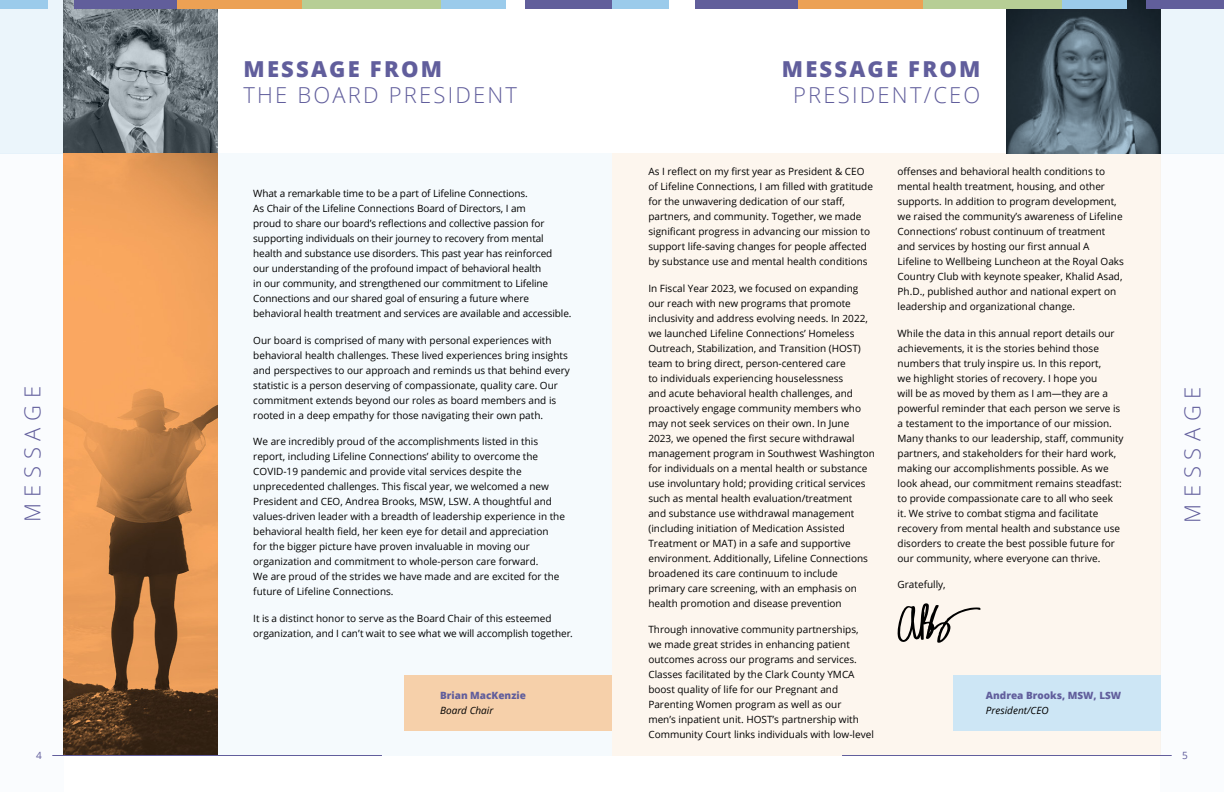
<style>
.page{position:relative;width:1224px;height:792px;background:#fff}
.page>*{position:absolute;margin:0;border:0;box-sizing:border-box;transform-origin:0 0}
.t1{font:300 22px "Open Sans";letter-spacing:.1em;color:#615e9c}
.t2{font:800 22px "Open Sans";letter-spacing:.1em;color:#615e9c}
.t3{font:300 22px "Open Sans";letter-spacing:.3em;color:#615e9c}
.t4{font:10px/15px "Open Sans";color:#000}
.t5{font:800 10px "Open Sans";color:#615e9c}
.t6{font:italic 10px "Open Sans";color:#000}
.t7{font:10px "Open Sans";color:#615e9c}
</style>
<div class="page">
<div style="left:612px;top:153px;width:548px;height:603px;background:#fdf6ee"></div>
<div style="left:217px;top:153px;width:395px;height:603px;background:#f5fafd"></div>
<div style="left:0;top:0;width:217px;height:153px;background:#ebf5fb"></div>
<div style="left:0;top:153px;width:64px;height:639px;background:#fafcfe"></div>
<div style="left:1007px;top:0;width:217px;height:153px;background:#ebf5fb"></div>
<div style="left:1160px;top:153px;width:64px;height:639px;background:#fafcfe"></div>
<img style="left:64px;top:0;width:153px;height:153px">
<svg style="left:64px;top:153px;width:153px;height:602px;background:#c5844b"></svg>
<div style="left:953px;top:675px;width:207px;height:55px;background:#cde6f5"></div>
<div style="left:405px;top:675px;width:207px;height:55px;background:#f6d0aa"></div>
<div style="left:526px;top:0;width:86px;height:9px;background:#615e9b"></div>
<div style="left:0;top:0;width:47px;height:9px;background:#9bcbeb"></div>
<div style="left:441px;top:0;width:65px;height:9px;background:#9bcbeb"></div>
<div style="left:302px;top:0;width:139px;height:9px;background:#b7ce95"></div>
<div style="left:177px;top:0;width:125px;height:9px;background:#eca154"></div>
<div style="left:74px;top:0;width:103px;height:9px;background:#615e9b"></div>
<svg style="left:897px;top:603px;width:84px;height:40px"></svg>
<svg style="left:1007px;top:0;width:153px;height:153px;background:#43545f"></svg>
<div style="left:1147px;top:0;width:77px;height:9px;background:#615e9b"></div>
<div style="left:612px;top:0;width:56px;height:9px;background:#9bcbeb"></div>
<div style="left:1062px;top:0;width:65px;height:9px;background:#9bcbeb"></div>
<div style="left:923px;top:0;width:139px;height:9px;background:#b7ce95"></div>
<div style="left:798px;top:0;width:125px;height:9px;background:#eca154"></div>
<div style="left:695px;top:0;width:103px;height:9px;background:#615e9b"></div>
<hr style="left:52px;top:755px;width:330px;height:1px;background:#615e9c">
<hr style="left:842px;top:755px;width:330px;height:1px;background:#615e9c">
<h1 class="t3" style="left:17px;top:522px;width:137px;rotate:-90deg">MESSAGE</h1>
<h1 class="t2" style="left:244px;top:52px;width:200px">MESSAGE FROM</h1>
<h1 class="t1" style="left:244px;top:79px;width:275px">THE BOARD PRESIDENT</h1>
<p class="t4" style="left:253px;top:186px;width:320px">What a remarkable time to be a part of Lifeline Connections.<br>As Chair of the Lifeline Connections Board of Directors, I am<br>proud to share our board’s reflections and collective passion for supporting individuals on their journey to recovery from mental health and substance use disorders. This past year has reinforced<br>our understanding of the profound impact of behavioral health<br>in our community, and strengthened our commitment to Lifeline Connections and our shared goal of ensuring a future where behavioral health treatment and services are available and accessible.</p>
<p class="t4" style="left:253px;top:332px;width:318px">Our board is comprised of many with personal experiences with behavioral health challenges. These lived experiences bring insights and perspectives to our approach and reminds us that behind every statistic is a person deserving of compassionate, quality care. Our commitment extends beyond our roles as board members and is rooted in a deep empathy for those navigating their own path.</p>
<p class="t4" style="left:253px;top:434px;width:313px">We are incredibly proud of the accomplishments listed in this report, including Lifeline Connections’ ability to overcome the COVID-19 pandemic and provide vital services despite the unprecedented challenges. This fiscal year, we welcomed a new President and CEO, Andrea Brooks, MSW, LSW. A thoughtful and values-driven leader with a breadth of leadership experience in the behavioral health field, her keen eye for detail and appreciation<br>for the bigger picture have proven invaluable in moving our organization and commitment to whole-person care forward.<br>We are proud of the strides we have made and are excited for the future of Lifeline Connections.</p>
<p class="t4" style="left:253px;top:610px;width:321px">It is a distinct honor to serve as the Board Chair of this esteemed organization, and I can’t wait to see what we will accomplish together.</p>
<p class="t5" style="left:440px;top:688px;width:87px">Brian MacKenzie</p>
<p class="t6" style="left:440px;top:703px;width:55px">Board Chair</p>
<h1 class="t2" style="left:782px;top:52px;width:200px">MESSAGE FROM</h1>
<h1 class="t1" style="left:793px;top:79px;width:189px">PRESIDENT/CEO</h1>
<p class="t4" style="left:648px;top:164px;width:226px">As I reflect on my first year as President &amp; CEO of Lifeline Connections, I am filled with gratitude for the unwavering dedication of our staff, partners, and community. Together, we made significant progress in advancing our mission to support life-saving changes for people affected by substance use and mental health conditions</p>
<p class="t4" style="left:648px;top:280px;width:228px">In Fiscal Year 2023, we focused on expanding our reach with new programs that promote inclusivity and address evolving needs. In 2022, we launched Lifeline Connections’ Homeless Outreach, Stabilization, and Transition (HOST) team to bring direct, person-centered care<br>to individuals experiencing houselessness<br>and acute behavioral health challenges, and proactively engage community members who may not seek services on their own. In June 2023, we opened the first secure withdrawal management program in Southwest Washington for individuals on a mental health or substance use involuntary hold; providing critical services such as mental health evaluation/treatment<br>and substance use withdrawal management (including initiation of Medication Assisted Treatment or MAT) in a safe and supportive environment. Additionally, Lifeline Connections broadened its care continuum to include primary care screening, with an emphasis on health promotion and disease prevention</p>
<p class="t4" style="left:648px;top:622px;width:227px">Through innovative community partnerships, we made great strides in enhancing patient outcomes across our programs and services.<br>Classes facilitated by the Clark County YMCA boost quality of life for our Pregnant and Parenting Women program as well as our<br>men’s inpatient unit. HOST’s partnership with Community Court links individuals with low-level</p>
<p class="t4" style="left:898px;top:164px;width:228px">offenses and behavioral health conditions to mental health treatment, housing, and other supports. In addition to program development, we raised the community’s awareness of Lifeline Connections’ robust continuum of treatment and services by hosting our first annual A Lifeline to Wellbeing Luncheon at the Royal Oaks Country Club with keynote speaker, Khalid Asad, Ph.D., published author and national expert on leadership and organizational change.</p>
<p class="t4" style="left:898px;top:325px;width:227px">While the data in this annual report details our achievements, it is the stories behind those numbers that truly inspire us. In this report,<br>we highlight stories of recovery. I hope you<br>will be as moved by them as I am—they are a powerful reminder that each person we serve is a testament to the importance of our mission.<br>Many thanks to our leadership, staff, community partners, and stakeholders for their hard work, making our accomplishments possible. As we look ahead, our commitment remains steadfast: to provide compassionate care to all who seek it. We strive to combat stigma and facilitate recovery from mental health and substance use disorders to create the best possible future for our community, where everyone can thrive.</p>
<p class="t4" style="left:898px;top:577px;width:50px">Gratefully,</p>
<p class="t5" style="left:986px;top:688px;width:137px">Andrea Brooks, MSW, LSW</p>
<p class="t6" style="left:986px;top:703px;width:64px">President/CEO</p>
<h1 class="t3" style="left:1177px;top:523px;width:137px;rotate:-90deg">MESSAGE</h1>
<p class="t7" style="left:36px;top:748px;width:7px">4</p>
<p class="t7" style="left:1182px;top:748px;width:7px">5</p>
</div>
